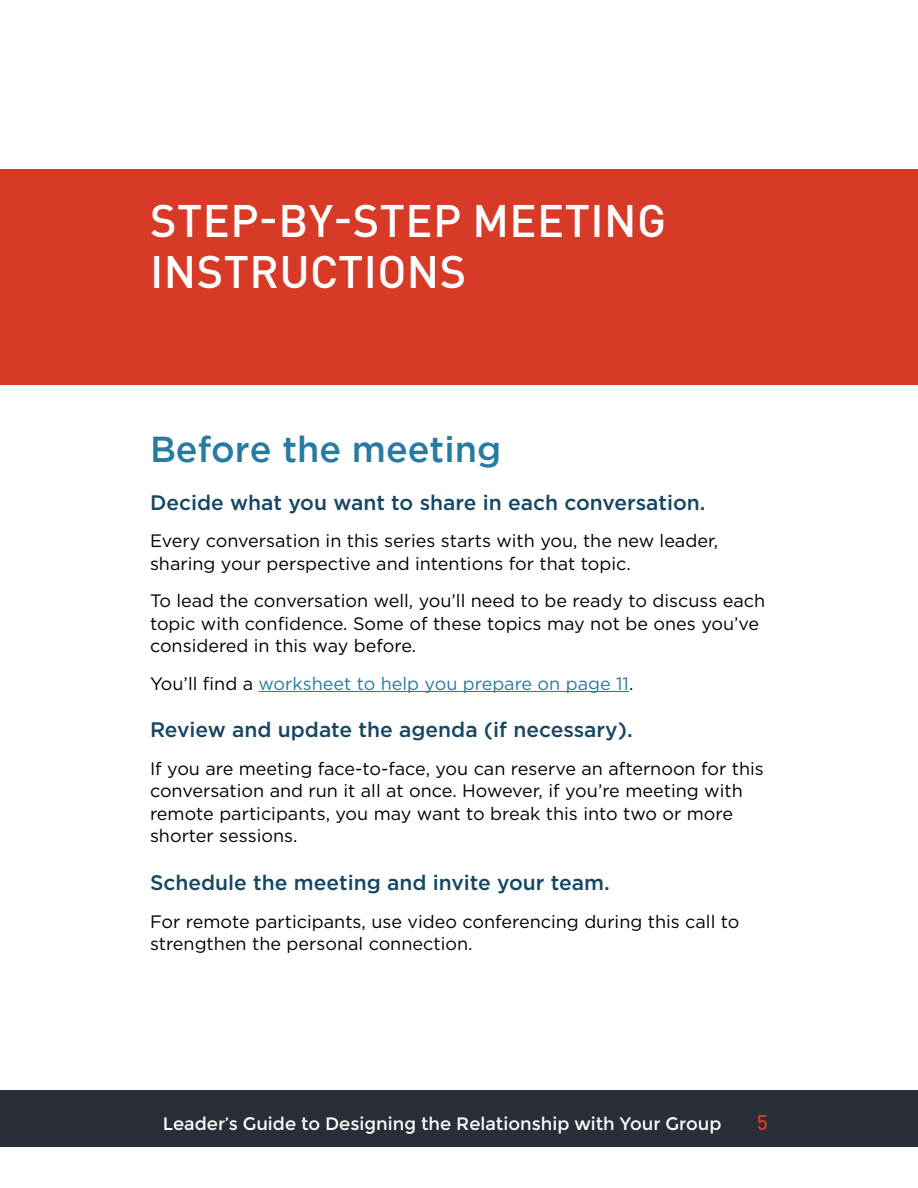
<style>
.page{position:relative;width:918px;height:1188px;background:#fff}
.page>*{position:absolute;margin:0;border:0;box-sizing:border-box;transform-origin:0 0}
.t1{font:500 45px/51px "DIN Pro";letter-spacing:.01em;color:#fff}
.t2{font:500 36px "Gotham";color:#287ba0}
.t3{font:500 21px "Gotham";color:#154663}
.t4{font:500 21px "DIN";color:#d73b27}
.t5{font:18px/22.5px "Gotham";color:#000}
.t6{font:18px "Montserrat";color:#fff}
.t7{font:18px "Gotham";color:#287ba0}
.s1{color:#000}
</style>
<div class="page">
<div style="left:0;top:1090px;width:918px;height:58px;background:#2a2e39"></div>
<div style="left:0;top:170px;width:918px;height:216px;background:#d73b27"></div>
<hr style="left:259px;top:691px;width:370px;height:1px;background:#287ba0">
<h1 class="t1" style="left:150px;top:194px;width:518px">STEP-BY-STEP MEETING<br>INSTRUCTIONS</h1>
<h2 class="t2" style="left:150px;top:429px;width:353px">Before the meeting</h2>
<p class="t3" style="left:150px;top:490px;width:557px">Decide what you want to share in each conversation.</p>
<p class="t5" style="left:150px;top:529px;width:570px">Every conversation in this series starts with you, the new leader, sharing your perspective and intentions for that topic.</p>
<p class="t5" style="left:150px;top:589px;width:617px">To lead the conversation well, you’ll need to be ready to discuss each topic with confidence. Some of these topics may not be ones you’ve considered in this way before.</p>
<p class="t7" style="left:150px;top:672px;width:485px"><span class="s1">You’ll find a</span> worksheet to help you prepare on page 11<span class="s1">.</span></p>
<p class="t3" style="left:150px;top:718px;width:484px">Review and update the agenda (if necessary).</p>
<p class="t5" style="left:150px;top:757px;width:615px">If you are meeting face-to-face, you can reserve an afternoon for this conversation and run it all at once. However, if you’re meeting with remote participants, you may want to break this into two or more shorter sessions.</p>
<p class="t3" style="left:150px;top:871px;width:461px">Schedule the meeting and invite your team.</p>
<p class="t5" style="left:150px;top:910px;width:591px">For remote participants, use video conferencing during this call to strengthen the personal connection.</p>
<p class="t6" style="left:163px;top:1113px;width:560px">Leader’s Guide to Designing the Relationship with Your Group</p>
<p class="t4" style="left:757px;top:1109px;width:13px">5</p>
</div>
